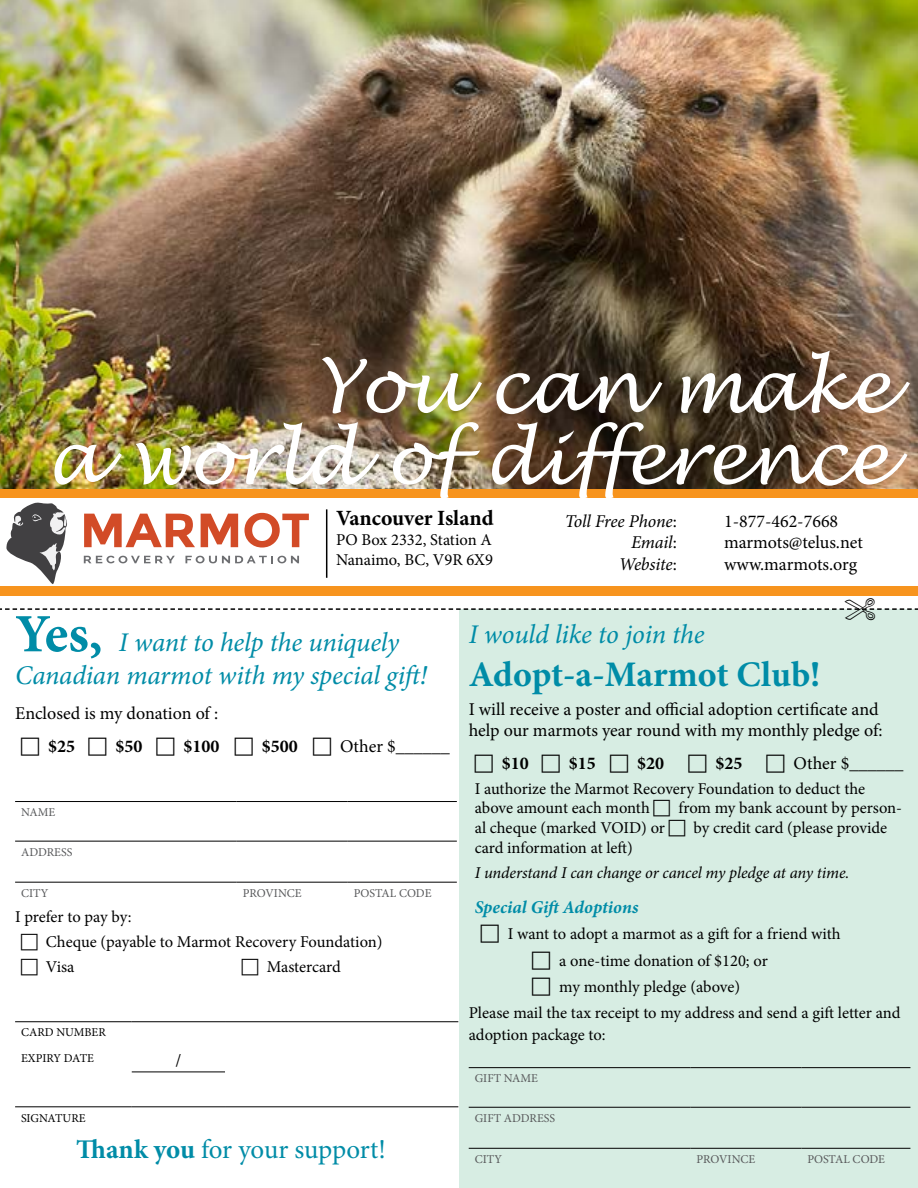
<style>
.page{position:relative;width:918px;height:1188px;background:#fff}
.page>*{position:absolute;margin:0;border:0;box-sizing:border-box;transform-origin:0 0}
.t1{font:italic 72px/71.6px "Lucida Handwriting";color:#fff;text-align:right}
.t2{font:700 36px "Minion Pro";letter-spacing:-.005em;color:#008ca7}
.t3{font:italic 27px/32.4px "Minion Pro";letter-spacing:-.01em;color:#008ca7}
.t4{font:27px "Minion Pro";letter-spacing:-.01em;color:#008ca7}
.t5{font:700 21.75px "Minion Pro";letter-spacing:-.005em;color:#000}
.t6{font:18px/21.6px "Minion Pro";letter-spacing:-.005em;color:#000}
.t7{font:italic 18px/21.6px "Minion Pro";letter-spacing:-.01em;color:#000;text-align:right}
.t8{font:700 18px "Minion Pro";color:#000}
.t9{font:italic 700 18px "Minion Pro";color:#008ca7}
.t10{font:16.5px/19.8px "Minion Pro";letter-spacing:-.005em;color:#000}
.t11{font:italic 16.5px "Minion Pro";letter-spacing:-.01em;color:#000}
.t12{font:12px "Minion Pro";color:#58595b}
.t13{font:12px/25px "Minion Pro";color:#000}
.s1{font-style:normal}
.s2{font-weight:700;font-style:normal;font-size:54px}
.s3{font-weight:700}
</style>
<div class="page">
<div style="left:459px;top:609px;width:459px;height:579px;background:#d7ede3"></div>
<div style="left:0;top:488px;width:918px;height:9px;background:#f7941e"></div>
<img style="left:0;top:0;width:918px;height:488px">
<hr style="left:326px;top:509px;width:1px;height:69px;background:#000">
<div style="left:0;top:587px;width:918px;height:9px;background:#f7941e"></div>
<hr style="left:15px;top:801px;width:222px;height:1px;background:#000">
<hr style="left:237px;top:801px;width:111px;height:1px;background:#000">
<hr style="left:348px;top:801px;width:109px;height:1px;background:#000">
<hr style="left:15px;top:841px;width:222px;height:1px;background:#000">
<hr style="left:237px;top:841px;width:111px;height:1px;background:#000">
<hr style="left:348px;top:841px;width:109px;height:1px;background:#000">
<hr style="left:15px;top:882px;width:222px;height:1px;background:#000">
<hr style="left:237px;top:882px;width:111px;height:1px;background:#000">
<hr style="left:348px;top:882px;width:109px;height:1px;background:#000">
<hr style="left:15px;top:1021px;width:117px;height:1px;background:#000">
<hr style="left:132px;top:1021px;width:93px;height:1px;background:#000">
<hr style="left:225px;top:1021px;width:233px;height:1px;background:#000">
<hr style="left:132px;top:1072px;width:93px;height:1px;background:#000">
<hr style="left:15px;top:1106px;width:117px;height:1px;background:#000">
<hr style="left:132px;top:1106px;width:93px;height:1px;background:#000">
<hr style="left:225px;top:1106px;width:233px;height:1px;background:#000">
<hr style="left:469px;top:1067px;width:221px;height:1px;background:#000">
<hr style="left:690px;top:1067px;width:111px;height:1px;background:#000">
<hr style="left:801px;top:1067px;width:109px;height:1px;background:#000">
<hr style="left:469px;top:1107px;width:221px;height:1px;background:#000">
<hr style="left:690px;top:1107px;width:111px;height:1px;background:#000">
<hr style="left:801px;top:1107px;width:109px;height:1px;background:#000">
<hr style="left:469px;top:1148px;width:221px;height:1px;background:#000">
<hr style="left:690px;top:1148px;width:111px;height:1px;background:#000">
<hr style="left:801px;top:1148px;width:109px;height:1px;background:#000">
<svg style="left:7px;top:503px;width:60px;height:81px"></svg>
<svg style="left:84px;top:514px;width:111px;height:33px"></svg>
<svg style="left:201px;top:514px;width:37px;height:33px"></svg>
<svg style="left:244px;top:513px;width:65px;height:35px"></svg>
<svg style="left:84px;top:556px;width:91px;height:7px"></svg>
<svg style="left:185px;top:556px;width:114px;height:7px"></svg>
<svg style="left:0;top:608px;width:918px;height:2px"></svg>
<h1 class="t1" style="left:46px;top:354px;width:847px">You can make<br>a world of difference</h1>
<h3 class="t5" style="left:336px;top:503px;width:159px">Vancouver Island</h3>
<p class="t10" style="left:336px;top:530px;width:158px">PO Box 2332, Station A<br>Nanaimo, BC, V9R 6X9</p>
<p class="t7" style="left:565px;top:510px;width:114px">Toll Free Phone<span class="s1">:<br></span>Email<span class="s1">:<br></span>Website<span class="s1">:</span></p>
<p class="t6" style="left:724px;top:510px;width:140px">1-877-462-7668 marmots@telus.net www.marmots.org</p>
<h3 class="t3" style="left:15px;top:626px;width:414px"><span class="s2">Yes,</span> I want to help the uniquely<br>Canadian marmot with my special gift!</h3>
<p class="t6" style="left:15px;top:702px;width:205px">Enclosed is my donation of :</p>
<p class="t8" style="left:48px;top:734px;width:28px">$25</p>
<p class="t8" style="left:115px;top:734px;width:28px">$50</p>
<p class="t8" style="left:183px;top:734px;width:37px">$100</p>
<p class="t8" style="left:262px;top:734px;width:37px">$500</p>
<p class="t6" style="left:340px;top:735px;width:111px">Other $______</p>
<p class="t12" style="left:21px;top:804px;width:36px">NAME</p>
<p class="t12" style="left:21px;top:844px;width:53px">ADDRESS</p>
<p class="t12" style="left:21px;top:885px;width:29px">CITY</p>
<p class="t12" style="left:243px;top:885px;width:60px">PROVINCE</p>
<p class="t12" style="left:354px;top:885px;width:79px">POSTAL CODE</p>
<p class="t10" style="left:46px;top:904px;width:338px;line-height:25.2px;text-indent:-31px">I prefer to pay by:<br>Cheque (payable to Marmot Recovery Foundation)<br>Visa</p>
<p class="t10" style="left:267px;top:957px;width:76px">Mastercard</p>
<p class="t13" style="left:21px;top:1020px;width:86px">CARD NUMBER<br>EXPIRY DATE</p>
<p class="t6" style="left:175px;top:1049px;width:7px">/</p>
<p class="t13" style="left:21px;top:1105px;width:66px">SIGNATURE</p>
<h3 class="t4" style="left:76px;top:1132px;width:311px"><span class="s3">Thank you</span> for your support!</h3>
<h3 class="t3" style="left:469px;top:618px;width:238px">I would like to join the</h3>
<h2 class="t2" style="left:469px;top:650px;width:353px">Adopt-a-Marmot Club!</h2>
<p class="t6" style="left:469px;top:698px;width:415px">I will receive a poster and official adoption certificate and help our marmots year round with my monthly pledge of:</p>
<p class="t8" style="left:502px;top:751px;width:28px">$10</p>
<p class="t8" style="left:569px;top:751px;width:28px">$15</p>
<p class="t8" style="left:637px;top:751px;width:28px">$20</p>
<p class="t8" style="left:715px;top:751px;width:28px">$25</p>
<p class="t6" style="left:794px;top:753px;width:111px">Other $______</p>
<p class="t10" style="left:475px;top:778px;width:392px">I authorize the Marmot Recovery Foundation to deduct the above amount each month</p>
<p class="t10" style="left:678px;top:798px;width:225px">from my bank account by person-</p>
<p class="t10" style="left:475px;top:818px;width:192px">al cheque (marked VOID) or</p>
<p class="t10" style="left:694px;top:818px;width:195px">by credit card (please provide</p>
<p class="t10" style="left:475px;top:838px;width:160px">card information at left)</p>
<p class="t11" style="left:475px;top:861px;width:376px">I understand I can change or cancel my pledge at any time.</p>
<p class="t9" style="left:475px;top:895px;width:165px">Special Gift Adoptions</p>
<p class="t10" style="left:508px;top:924px;width:335px">I want to adopt a marmot as a gift for a friend with</p>
<p class="t10" style="left:559px;top:951px;width:210px">a one-time donation of $120; or</p>
<p class="t10" style="left:559px;top:977px;width:182px">my monthly pledge (above)</p>
<p class="t10" style="left:469px;top:1003px;width:433px">Please mail the tax receipt to my address and send a gift letter and</p>
<p class="t10" style="left:469px;top:1025px;width:138px">adoption package to:</p>
<p class="t12" style="left:475px;top:1071px;width:65px">GIFT NAME</p>
<p class="t12" style="left:475px;top:1110px;width:82px">GIFT ADDRESS</p>
<p class="t12" style="left:475px;top:1151px;width:29px">CITY</p>
<p class="t12" style="left:696px;top:1151px;width:60px">PROVINCE</p>
<p class="t12" style="left:807px;top:1151px;width:79px">POSTAL CODE</p>
</div>
